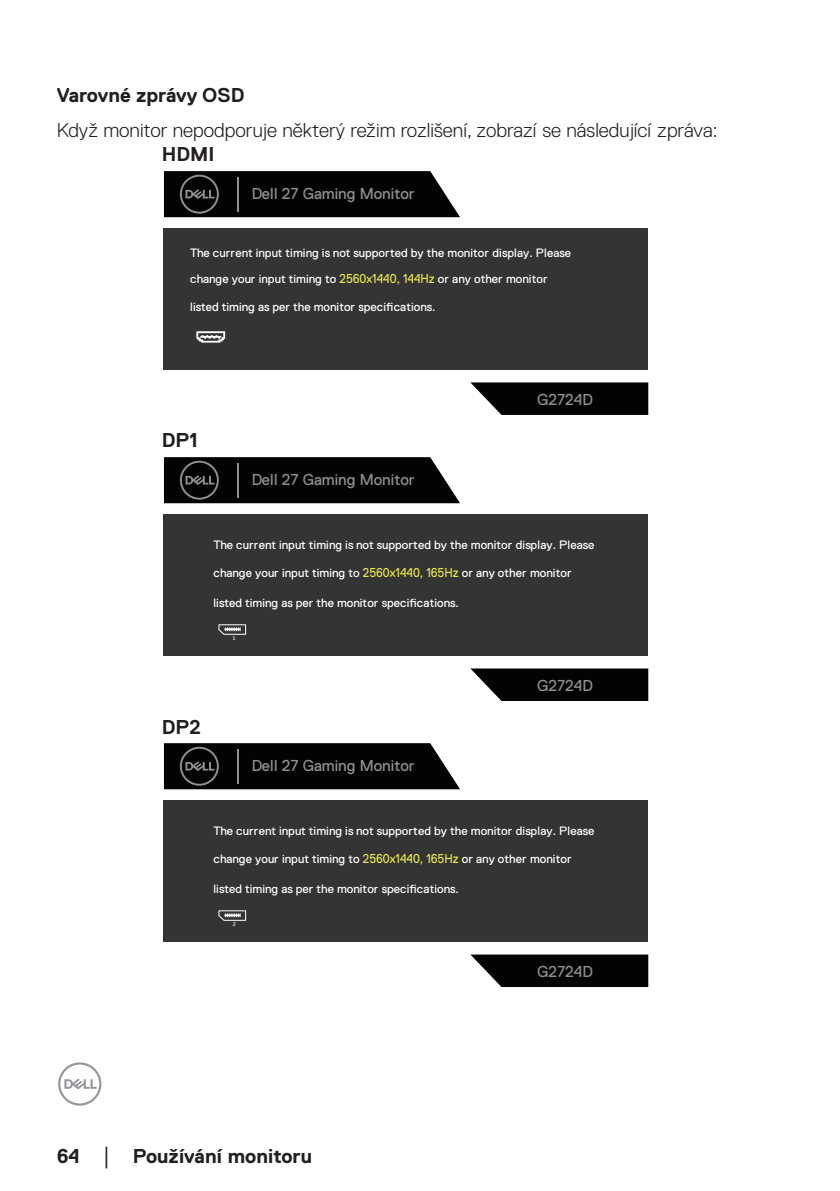
<style>
.page{position:relative;width:840px;height:1191px;background:#fff}
.page>*{position:absolute;margin:0;border:0;box-sizing:border-box;transform-origin:0 0}
.text{font:300 20px "Dell Replica";color:#231f20}
.Head3{font:700 20px "Dell Replica";color:#231f20}
.text-2{font:700 20px "Dell Replica";color:#231f20}
.t1{font:15.8px "Dell Replica";color:#8f9093}
.t2{font:12.2px "Dell Replica";letter-spacing:.005em;color:#fff}
.t3{font:5.4px "Museo Sans For Dell 500";color:#fff}
.s1{font-size:12.8px;color:#eae84d}
.s2{font-family:"Times New Roman";font-weight:400;font-size:18px}
</style>
<div class="page">
<svg style="left:58px;top:1062px;width:43px;height:43px"></svg>
<svg style="left:470px;top:382px;width:178px;height:33px;background:#1d1d1d"></svg>
<div style="left:163px;top:228px;width:484px;height:142px;background:#343434"></div>
<svg style="left:164px;top:171px;width:296px;height:46px;background:#141414"></svg>
<hr style="left:236px;top:177px;width:2px;height:34px;background:#8f9093">
<svg style="left:196px;top:331px;width:30px;height:12px"></svg>
<svg style="left:470px;top:668px;width:178px;height:33px;background:#1d1d1d"></svg>
<div style="left:163px;top:514px;width:484px;height:142px;background:#343434"></div>
<svg style="left:164px;top:457px;width:296px;height:46px;background:#141414"></svg>
<hr style="left:236px;top:463px;width:2px;height:34px;background:#8f9093">
<svg style="left:218px;top:624px;width:28px;height:11px"></svg>
<svg style="left:470px;top:954px;width:178px;height:33px;background:#1d1d1d"></svg>
<div style="left:163px;top:800px;width:484px;height:142px;background:#343434"></div>
<svg style="left:164px;top:743px;width:296px;height:46px;background:#141414"></svg>
<hr style="left:236px;top:749px;width:2px;height:34px;background:#8f9093">
<svg style="left:218px;top:910px;width:28px;height:11px"></svg>
<p class="Head3" style="left:57px;top:84px;width:189px">Varovné zprávy OSD</p>
<p class="text" style="left:57px;top:119px;width:662px">Když monitor nepodporuje některý režim rozlišení, zobrazí se následující zpráva:</p>
<p class="text-2" style="left:162px;top:143px;width:54px">HDMI</p>
<p class="t1" style="left:251px;top:185px;width:164px">Dell 27 Gaming Monitor</p>
<p class="t2" style="left:190px;top:246px;width:382px">The current input timing is not supported by the monitor display. Please</p>
<p class="t2" style="left:190px;top:272px;width:359px">change your input timing to <span class="s1">2560x1440, 144Hz</span> or any other monitor</p>
<p class="t2" style="left:190px;top:299px;width:247px">listed timing as per the monitor specifications.</p>
<p class="text-2" style="left:162px;top:429px;width:37px">DP1</p>
<p class="t1" style="left:251px;top:471px;width:164px">Dell 27 Gaming Monitor</p>
<p class="t1" style="left:536px;top:390px;width:58px">G2724D</p>
<p class="t2" style="left:213px;top:538px;width:382px">The current input timing is not supported by the monitor display. Please</p>
<p class="t2" style="left:213px;top:566px;width:359px">change your input timing to <span class="s1">2560x1440, 165Hz</span> or any other monitor</p>
<p class="t2" style="left:213px;top:596px;width:247px">listed timing as per the monitor specifications.</p>
<p class="text-2" style="left:162px;top:715px;width:41px">DP2</p>
<p class="t3" style="left:232px;top:635px;width:4px">1</p>
<p class="t1" style="left:251px;top:757px;width:164px">Dell 27 Gaming Monitor</p>
<p class="t1" style="left:536px;top:676px;width:58px">G2724D</p>
<p class="t2" style="left:213px;top:824px;width:382px">The current input timing is not supported by the monitor display. Please</p>
<p class="t2" style="left:213px;top:852px;width:359px">change your input timing to <span class="s1">2560x1440, 165Hz</span> or any other monitor</p>
<p class="t2" style="left:213px;top:882px;width:247px">listed timing as per the monitor specifications.</p>
<p class="t3" style="left:232px;top:921px;width:5px">2</p>
<p class="t1" style="left:536px;top:962px;width:58px">G2724D</p>
<h1 class="Head3" style="left:57px;top:1144px;width:257px">64 <span class="s2">│</span> Používání monitoru</h1>
</div>
